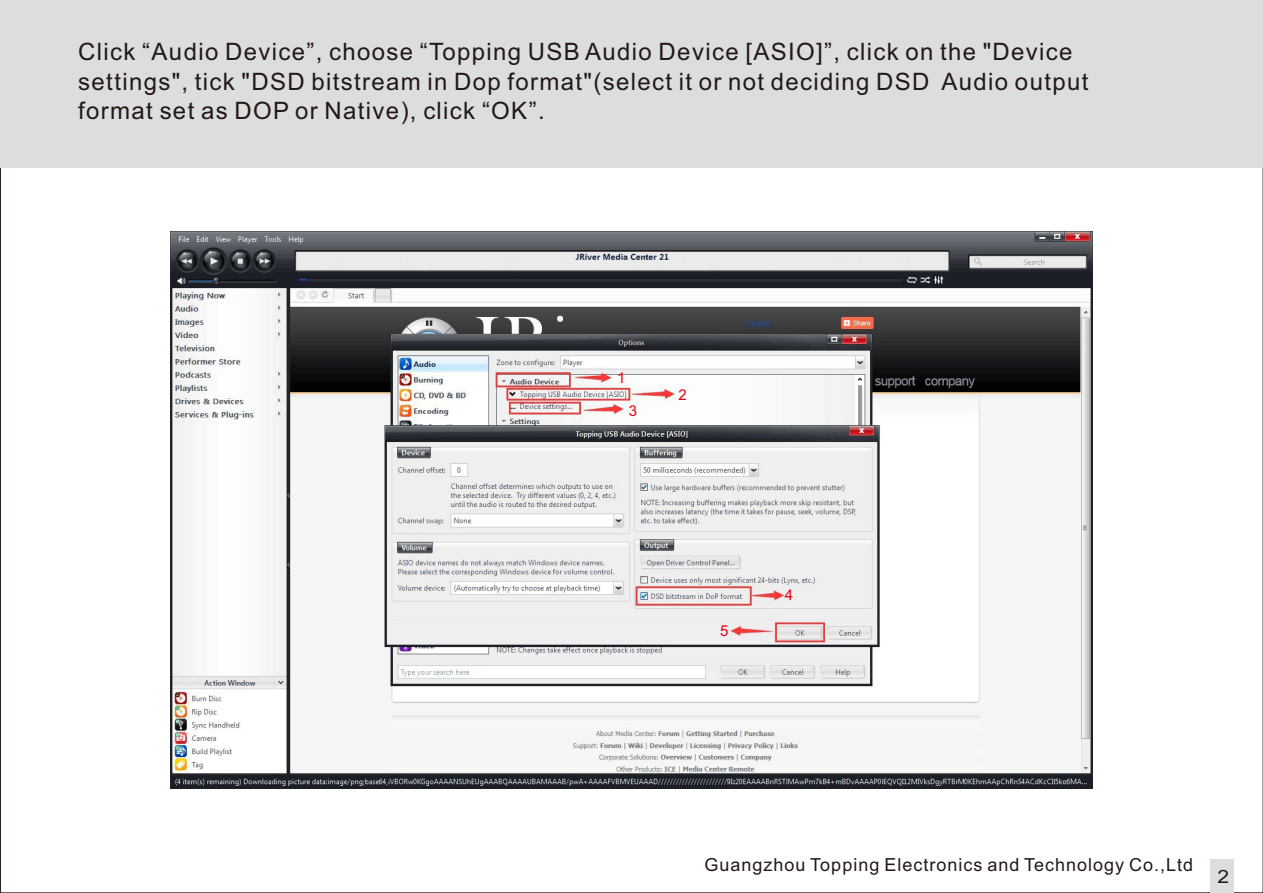
<style>
.page{position:relative;width:1263px;height:893px;background:#fff}
.page>*{position:absolute;margin:0;border:0;box-sizing:border-box;transform-origin:0 0}
.t1{font:24px/29.5px "Arial";letter-spacing:.055em;color:#231916}
.t2{font:18.3px "Arial";color:#231916;scale:1.15 1}
.t3{font:18px "Arial";letter-spacing:.055em;color:#231916}
.t4{font:15px "Arial";color:#e60013}
</style>
<div class="page">
<div style="left:1px;top:0;width:1262px;height:168px;background:#dcdddd"></div>
<div style="left:1211px;top:859px;width:23px;height:33px;background:#dcdddd"></div>
<img style="left:171px;top:231px;width:922px;height:558px">
<p class="t1" style="left:78px;top:39px;width:1011px">Click “Audio Device”, choose “Topping USB Audio Device [ASIO]”, click on the "Device settings", tick "DSD bitstream in Dop format"(select it or not deciding DSD Audio output format set as DOP or Native), click “OK”.</p>
<p class="t4" style="left:617px;top:372px;width:10px">1</p>
<p class="t4" style="left:629px;top:405px;width:10px">3</p>
<p class="t4" style="left:678px;top:389px;width:10px">2</p>
<p class="t4" style="left:720px;top:625px;width:10px">5</p>
<p class="t4" style="left:785px;top:589px;width:10px">4</p>
<p class="t3" style="left:704px;top:858px;width:490px">Guangzhou Topping Electronics and Technology Co.,Ltd</p>
<p class="t2" style="left:1217px;top:870px;width:12px">2</p>
</div>
